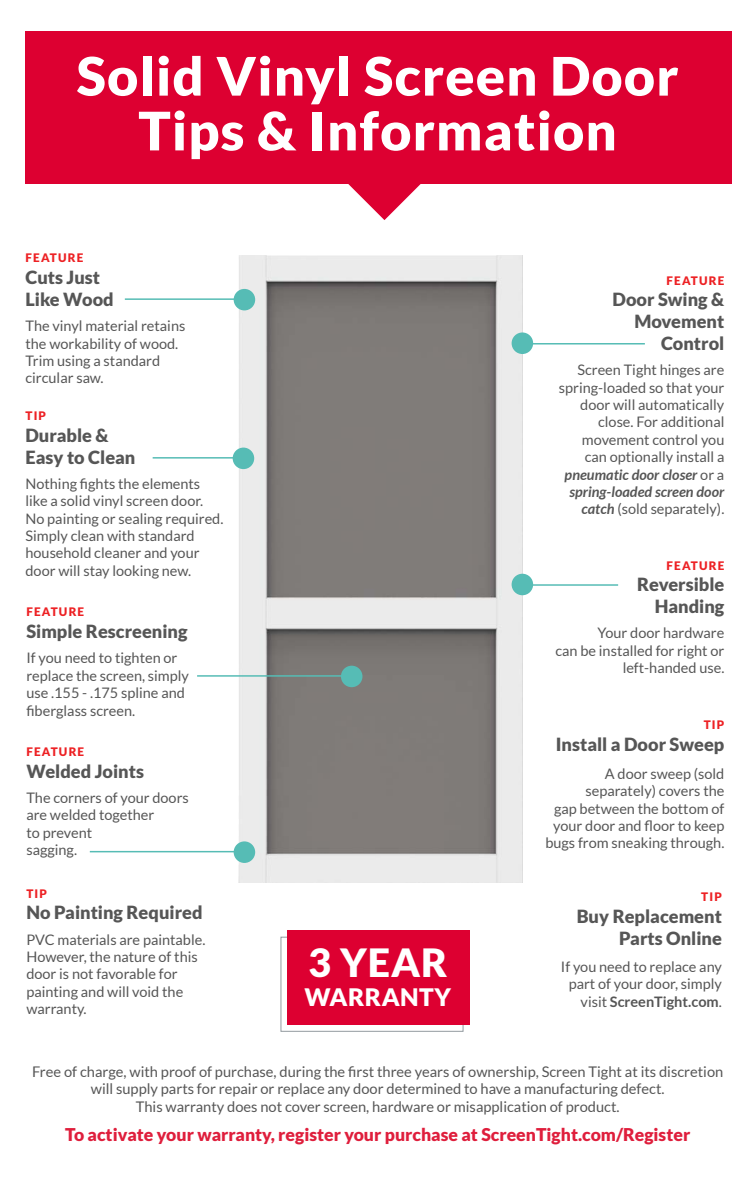
<style>
.page{position:relative;width:756px;height:1188px;background:#fff}
.page>*{position:absolute;margin:0;border:0;box-sizing:border-box;transform-origin:0 0}
.t1{font:900 53.1px/54.8px "Lato";letter-spacing:.02em;color:#fff;text-align:center}
.t2{font:900 38.85px "Lato";color:#fff}
.t3{font:900 24.15px "Lato";letter-spacing:.02em;color:#fff}
.t4{font:900 18.15px/21.8px "Lato";color:#565656;text-align:right}
.t5{font:900 17.55px "Lato";color:#df1e3c}
.t6{font:14.7px/17.5px "Lato";color:#565656;text-align:center}
.t7{font:14.55px/17.4px "Lato";color:#565656}
.t8{font:900 11.7px "Lato";letter-spacing:.1em;color:#ed2124}
.s1{font-weight:700;font-style:italic}
.s2{font-weight:700}
</style>
<div class="page">
<div style="left:26px;top:31px;width:706px;height:153px;background:#dd0031"></div>
<svg style="left:348px;top:184px;width:73px;height:36px"></svg>
<img style="left:239px;top:256px;width:283px;height:627px">
<div style="left:281px;top:937px;width:182px;height:95px;border:1px solid #939ba0"></div>
<div style="left:288px;top:931px;width:182px;height:94px;background:#dd0031"></div>
<div style="left:233px;top:448px;width:21px;height:21px;background:#56bcb5;border-radius:50%"></div>
<svg style="left:152px;top:450px;width:85px;height:9px"></svg>
<div style="left:512px;top:332px;width:21px;height:22px;background:#56bcb5;border-radius:50%"></div>
<svg style="left:530px;top:342px;width:115px;height:9px"></svg>
<div style="left:512px;top:574px;width:21px;height:21px;background:#56bcb5;border-radius:50%"></div>
<svg style="left:530px;top:584px;width:89px;height:8px"></svg>
<div style="left:234px;top:841px;width:21px;height:22px;background:#56bcb5;border-radius:50%"></div>
<svg style="left:89px;top:844px;width:149px;height:9px"></svg>
<div style="left:341px;top:666px;width:21px;height:21px;background:#56bcb5;border-radius:50%"></div>
<svg style="left:197px;top:669px;width:147px;height:8px"></svg>
<div style="left:234px;top:289px;width:21px;height:21px;background:#56bcb5;border-radius:50%"></div>
<svg style="left:124px;top:292px;width:113px;height:9px"></svg>
<h1 class="t1" style="left:77px;top:48px;width:603px">Solid Vinyl Screen Door<br>Tips &amp; Information</h1>
<p class="t8" style="left:26px;top:251px;width:59px">FEATURE</p>
<p class="t4" style="left:26px;top:266px;width:90px;text-align:left">Cuts Just<br>Like Wood</p>
<p class="t7" style="left:26px;top:317px;width:161px">The vinyl material retains the workability of wood.<br>Trim using a standard circular saw.</p>
<p class="t8" style="left:26px;top:409px;width:22px">TIP</p>
<p class="t4" style="left:26px;top:424px;width:111px;text-align:left">Durable &amp;<br>Easy to Clean</p>
<p class="t7" style="left:26px;top:475px;width:199px">Nothing fights the elements like a solid vinyl screen door.<br>No painting or sealing required.<br>Simply clean with standard household cleaner and your door will stay looking new.</p>
<p class="t8" style="left:26px;top:605px;width:59px">FEATURE</p>
<p class="t4" style="left:26px;top:620px;width:163px">Simple Rescreening</p>
<p class="t7" style="left:26px;top:649px;width:164px">If you need to tighten or replace the screen, simply use .155 - .175 spline and fiberglass screen.</p>
<p class="t8" style="left:26px;top:745px;width:59px">FEATURE</p>
<p class="t4" style="left:26px;top:760px;width:119px">Welded Joints</p>
<p class="t7" style="left:26px;top:789px;width:164px">The corners of your doors are welded together<br>to prevent<br>sagging.</p>
<p class="t8" style="left:26px;top:886px;width:22px">TIP</p>
<p class="t4" style="left:26px;top:901px;width:178px">No Painting Required</p>
<p class="t7" style="left:26px;top:930px;width:181px">PVC materials are paintable.<br>However, the nature of this door is not favorable for painting and will void the warranty.</p>
<h2 class="t2" style="left:308px;top:940px;width:141px">3 YEAR</h2>
<h3 class="t3" style="left:304px;top:983px;width:148px">WARRANTY</h3>
<p class="t8" style="left:667px;top:274px;width:59px">FEATURE</p>
<p class="t4" style="left:613px;top:289px;width:113px">Door Swing &amp;<br>Movement<br>Control</p>
<p class="t7" style="left:559px;top:361px;width:167px;text-align:right">Screen Tight hinges are spring-loaded so that your door will automatically close. For additional movement control you can optionally install a <span class="s1">pneumatic door closer</span> or a <span class="s1">spring-loaded screen door catch</span> (sold separately).</p>
<p class="t8" style="left:667px;top:558px;width:59px">FEATURE</p>
<p class="t4" style="left:637px;top:573px;width:89px">Reversible<br>Handing</p>
<p class="t7" style="left:555px;top:624px;width:170px;text-align:right">Your door hardware<br>can be installed for right or left-handed use.</p>
<p class="t8" style="left:704px;top:718px;width:22px">TIP</p>
<p class="t4" style="left:556px;top:733px;width:170px">Install a Door Sweep</p>
<p class="t7" style="left:545px;top:765px;width:181px;text-align:right">A door sweep (sold separately) covers the<br>gap between the bottom of your door and floor to keep bugs from sneaking through.</p>
<p class="t8" style="left:701px;top:890px;width:22px">TIP</p>
<p class="t4" style="left:577px;top:905px;width:147px">Buy Replacement<br>Parts Online</p>
<p class="t7" style="left:561px;top:958px;width:163px;text-align:right">If you need to replace any part of your door, simply visit <span class="s2">ScreenTight.com</span>.</p>
<p class="t6" style="left:32px;top:1063px;width:693px">Free of charge, with proof of purchase, during the first three years of ownership, Screen Tight at its discretion will supply parts for repair or replace any door determined to have a manufacturing defect.<br>This warranty does not cover screen, hardware or misapplication of product.</p>
<p class="t5" style="left:65px;top:1124px;width:627px">To activate your warranty, register your purchase at ScreenTight.com/Register</p>
</div>
